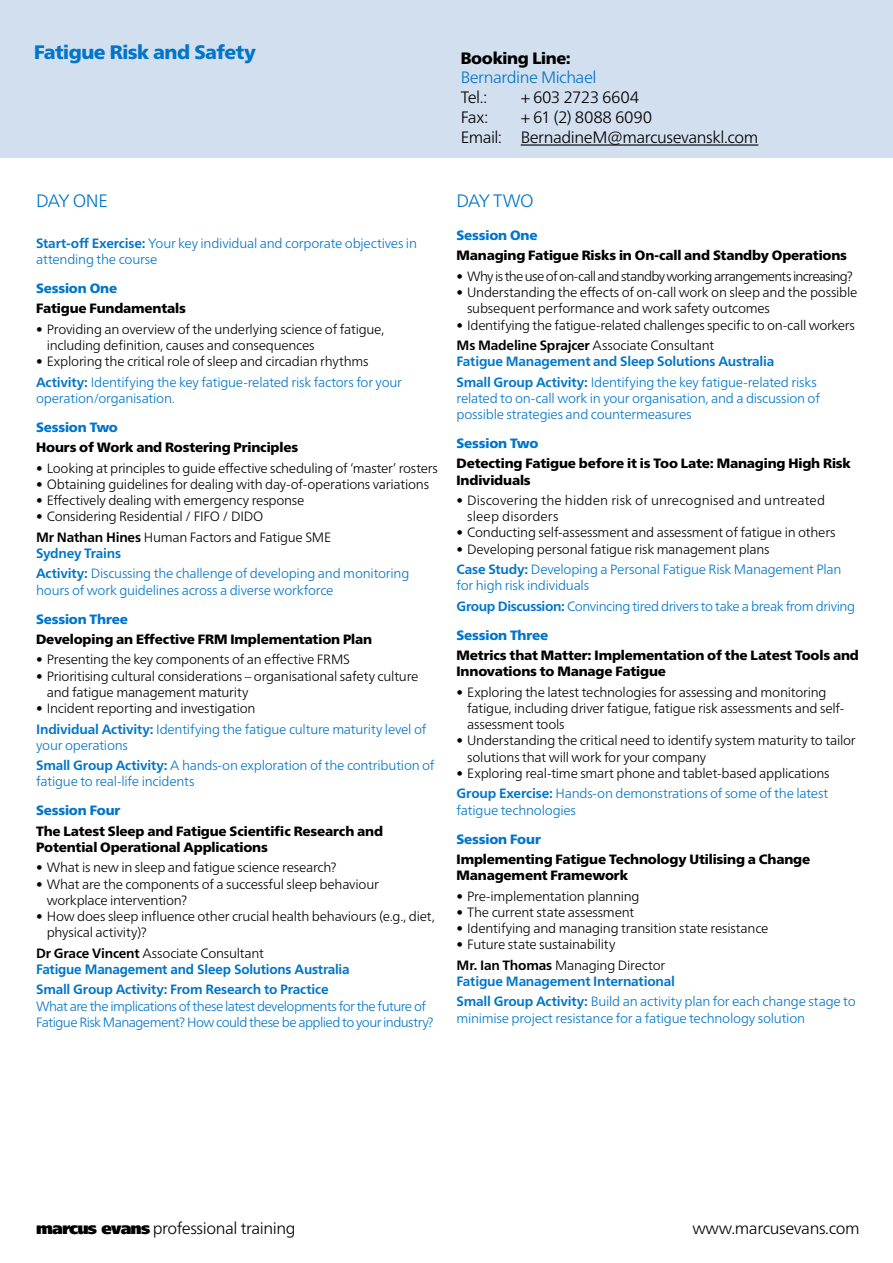
<style>
.page{position:relative;width:893px;height:1263px;background:#fff}
.page>*{position:absolute;margin:0;border:0;box-sizing:border-box;transform-origin:0 0}
.t1{font:900 19.5px "Frutiger Neue LTW1 G";letter-spacing:-.025em;color:#0075c9}
.t2{font:300 18px "Frutiger Neue LTW1 G";letter-spacing:-.045em;color:#0075c9}
.t3{font:300 16.5px/19.8px "Frutiger Neue LTW1 G";letter-spacing:-.025em;color:#000}
.t4{font:300 16.5px "Frutiger Neue LTW1 G";letter-spacing:-.03em;color:#0075c9}
.t5{font:900 16.5px "Frutiger Neue LTW1 G";letter-spacing:-.02em;color:#000}
.t6{font:300 13.5px/16.2px "Frutiger Neue LTW1 G";letter-spacing:-.02em;color:#000}
.t7{font:300 13.5px/20.4px "Frutiger Neue LTW1 G";letter-spacing:-.02em;color:#0075c9}
.t8{font:900 13.5px/16.2px "Frutiger Neue LTW1 G";letter-spacing:-.01em;color:#000}
.t9{font:700 13.5px/20.4px "Frutiger Neue LTW1 G";letter-spacing:-.015em;color:#0075c9}
.t10{font:300 13.5px/16.2px "Frutiger Neue LTW1 G";letter-spacing:-.045em;color:#0075c9}
.t11{font:900 13.5px "Frutiger Neue LTW1 G";letter-spacing:-.01em;color:#0075c9}
.t12{font:300 13.5px/16.2px "Frutiger Neue LTW1 G";letter-spacing:.005em;color:#000}
.t13{font:300 13.5px "Frutiger Neue LTW1 G";letter-spacing:-.055em;color:#000}
.t14{font:700 13.5px "Frutiger LT";letter-spacing:-.015em;color:#0075c9}
.s1{font-weight:700}
.s2{font-weight:700;color:#0075c9}
.s3{color:#0075c9}
.s4{color:#000}
.s5{font-weight:300}
.s6{font-family:"Frutiger LT";font-weight:900}
</style>
<div class="page">
<div style="left:0;top:0;width:893px;height:157px;background:#d2dfef"></div>
<hr style="left:521px;top:144px;width:237px;height:2px;background:#000">
<h1 class="t1" style="left:34px;top:38px;width:224px">Fatigue Risk and Safety</h1>
<p class="t5" style="left:461px;top:45px;width:112px">Booking Line:</p>
<p class="t4" style="left:461px;top:66px;width:137px">Bernardine Michael</p>
<p class="t3" style="left:461px;top:86px;width:28px">Tel.:</p>
<p class="t3" style="left:521px;top:86px;width:120px">+ 603 2723 6604</p>
<p class="t3" style="left:461px;top:106px;width:29px">Fax:</p>
<p class="t3" style="left:461px;top:106px;width:299px;text-indent:60px">+ 61 (2) 8088 6090<br>Email: BernadineM@marcusevanskl.com</p>
<h2 class="t2" style="left:36px;top:187px;width:73px">DAY ONE</h2>
<p class="t7" style="left:36px;top:234px;width:382px;line-height:16.2px"><span class="s1">Start-off Exercise:</span> Your key individual and corporate objectives in attending the course</p>
<p class="t11" style="left:36px;top:278px;width:83px">Session One</p>
<p class="t8" style="left:36px;top:299px;width:151px">Fatigue Fundamentals</p>
<p class="t6" style="left:47px;top:320px;width:339px;text-indent:-11px">• Providing an overview of the underlying science of fatigue, including definition, causes and consequences</p>
<p class="t6" style="left:36px;top:350px;width:367px;line-height:20.4px">• Exploring the critical role of sleep and circadian rhythms<br><span class="s2">Activity:</span> <span class="s3">Identifying the key fatigue-related risk factors for your</span></p>
<p class="t7" style="left:36px;top:387px;width:140px">operation/organisation.</p>
<p class="t11" style="left:36px;top:417px;width:83px">Session Two</p>
<p class="t8" style="left:36px;top:438px;width:263px">Hours of Work and Rostering Principles</p>
<p class="t6" style="left:36px;top:459px;width:403px">• Looking at principles to guide effective scheduling of ‘master’ rosters</p>
<p class="t6" style="left:36px;top:475px;width:394px">• Obtaining guidelines for dealing with day-of-operations variations</p>
<p class="t6" style="left:36px;top:491px;width:270px">• Effectively dealing with emergency response</p>
<p class="t6" style="left:36px;top:505px;width:297px;line-height:20.4px">• Considering Residential / FIFO / DIDO<br><span class="s1">Mr Nathan Hines</span> Human Factors and Fatigue SME</p>
<p class="t7" style="left:36px;top:542px;width:375px"><span class="s1">Sydney Trains<br>Activity:</span> Discussing the challenge of developing and monitoring</p>
<p class="t7" style="left:36px;top:579px;width:299px">hours of work guidelines across a diverse workforce</p>
<p class="t11" style="left:36px;top:609px;width:93px">Session Three</p>
<p class="t8" style="left:36px;top:630px;width:337px">Developing an Effective FRM Implementation Plan</p>
<p class="t6" style="left:36px;top:651px;width:315px">• Presenting the key components of an effective FRMS</p>
<p class="t6" style="left:47px;top:667px;width:373px;text-indent:-11px">• Prioritising cultural considerations – organisational safety culture and fatigue management maturity</p>
<p class="t7" style="left:36px;top:697px;width:392px"><span class="s4">• Incident reporting and investigation<br></span><span class="s1">Individual Activity:</span> Identifying the fatigue culture maturity level of</p>
<p class="t7" style="left:36px;top:734px;width:400px">your operations<br><span class="s1">Small Group Activity:</span> A hands-on exploration of the contribution of</p>
<p class="t7" style="left:36px;top:770px;width:160px">fatigue to real-life incidents</p>
<p class="t11" style="left:36px;top:800px;width:86px">Session Four</p>
<p class="t8" style="left:36px;top:822px;width:348px">The Latest Sleep and Fatigue Scientific Research and<br>Potential Operational Applications</p>
<p class="t6" style="left:36px;top:859px;width:302px">• What is new in sleep and fatigue science research?</p>
<p class="t6" style="left:47px;top:875px;width:334px;text-indent:-11px">• What are the components of a successful sleep behaviour workplace intervention?</p>
<p class="t6" style="left:47px;top:907px;width:390px;text-indent:-11px">• How does sleep influence other crucial health behaviours (e.g., diet, physical activity)?</p>
<p class="t6" style="left:36px;top:944px;width:230px"><span class="s1">Dr Grace Vincent</span> Associate Consultant</p>
<p class="t14" style="left:36px;top:961px;width:315px">Fatigue Management and Sleep Solutions Australia</p>
<p class="t9" style="left:36px;top:978px;width:294px">Small Group Activity: From Research to Practice</p>
<p class="t10" style="left:36px;top:997px;width:399px">What are the implications of these latest developments for the future of<br>Fatigue Risk Management? How could these be applied to your industry?</p>
<h2 class="t2" style="left:457px;top:187px;width:79px">DAY TWO</h2>
<p class="t11" style="left:457px;top:225px;width:83px">Session One</p>
<p class="t8" style="left:457px;top:246px;width:392px">Managing Fatigue Risks in On-call and Standby Operations</p>
<p class="t13" style="left:457px;top:266px;width:398px">• Why is the use of on-call and standby working arrangements increasing?</p>
<p class="t6" style="left:467px;top:283px;width:392px;text-indent:-11px">• Understanding the effects of on-call work on sleep and the possible subsequent performance and work safety outcomes</p>
<p class="t6" style="left:457px;top:314px;width:400px;line-height:20.4px">• Identifying the fatigue-related challenges specific to on-call workers<br><span class="s1">Ms Madeline Sprajcer</span> Associate Consultant</p>
<p class="t9" style="left:457px;top:350px;width:362px">Fatigue Management and Sleep Solutions Australia<br>Small Group Activity: <span class="s5">Identifying the key fatigue-related risks</span></p>
<p class="t7" style="left:457px;top:389px;width:365px;line-height:16.2px">related to on-call work in your organisation, and a discussion of possible strategies and countermeasures</p>
<p class="t11" style="left:457px;top:433px;width:83px">Session Two</p>
<p class="t8" style="left:457px;top:454px;width:396px">Detecting Fatigue before it is Too Late: Managing High Risk<br>Individuals</p>
<p class="t12" style="left:467px;top:491px;width:359px;text-indent:-11px">• Discovering the hidden risk of unrecognised and untreated sleep disorders</p>
<p class="t6" style="left:457px;top:524px;width:380px">• Conducting self-assessment and assessment of fatigue in others</p>
<p class="t6" style="left:457px;top:538px;width:386px;line-height:20.4px">• Developing personal fatigue risk management plans<br><span class="s2">Case Study:</span> <span class="s3">Developing a Personal Fatigue Risk Management Plan</span></p>
<p class="t7" style="left:457px;top:574px;width:400px">for high risk individuals<br><span class="s1">Group Discussion:</span> Convincing tired drivers to take a break from driving</p>
<p class="t11" style="left:457px;top:625px;width:93px">Session Three</p>
<p class="t8" style="left:457px;top:646px;width:404px">Metrics that Matter: Implementation of the Latest Tools and<br>Innovations to Manage Fatigue</p>
<p class="t6" style="left:467px;top:683px;width:378px;text-indent:-11px">• Exploring the latest technologies for assessing and monitoring fatigue, including driver fatigue, fatigue risk assessments and self&shy;assessment tools</p>
<p class="t6" style="left:467px;top:732px;width:390px;text-indent:-11px">• Understanding the critical need to identify system maturity to tailor solutions that will work for your company</p>
<p class="t6" style="left:457px;top:762px;width:375px;line-height:20.4px">• Exploring real-time smart phone and tablet-based applications<br><span class="s2">Group Exercise:</span> <span class="s3">Hands-on demonstrations of some of the latest</span></p>
<p class="t7" style="left:457px;top:799px;width:121px">fatigue technologies</p>
<p class="t11" style="left:457px;top:829px;width:86px">Session Four</p>
<p class="t8" style="left:457px;top:850px;width:355px">Implementing Fatigue Technology Utilising a Change<br>Management Framework</p>
<p class="t6" style="left:457px;top:887px;width:185px">• Pre-implementation planning</p>
<p class="t6" style="left:457px;top:903px;width:179px">• The current state assessment</p>
<p class="t6" style="left:457px;top:919px;width:313px">• Identifying and managing transition state resistance</p>
<p class="t6" style="left:457px;top:933px;width:210px;line-height:20.4px">• Future state sustainability<br><span class="s1">Mr. Ian Thomas</span> Managing Director</p>
<p class="t9" style="left:457px;top:970px;width:401px">Fatigue Management International<br>Small Group Activity: <span class="s5">Build an activity plan for each change stage to</span></p>
<p class="t7" style="left:457px;top:1007px;width:350px">minimise project resistance for a fatigue technology solution</p>
<p class="t3" style="left:36px;top:1217px;width:261px"><span class="s6">marcus evans</span> professional training</p>
<p class="t3" style="left:693px;top:1217px;width:169px">www.marcusevans.com</p>
</div>
